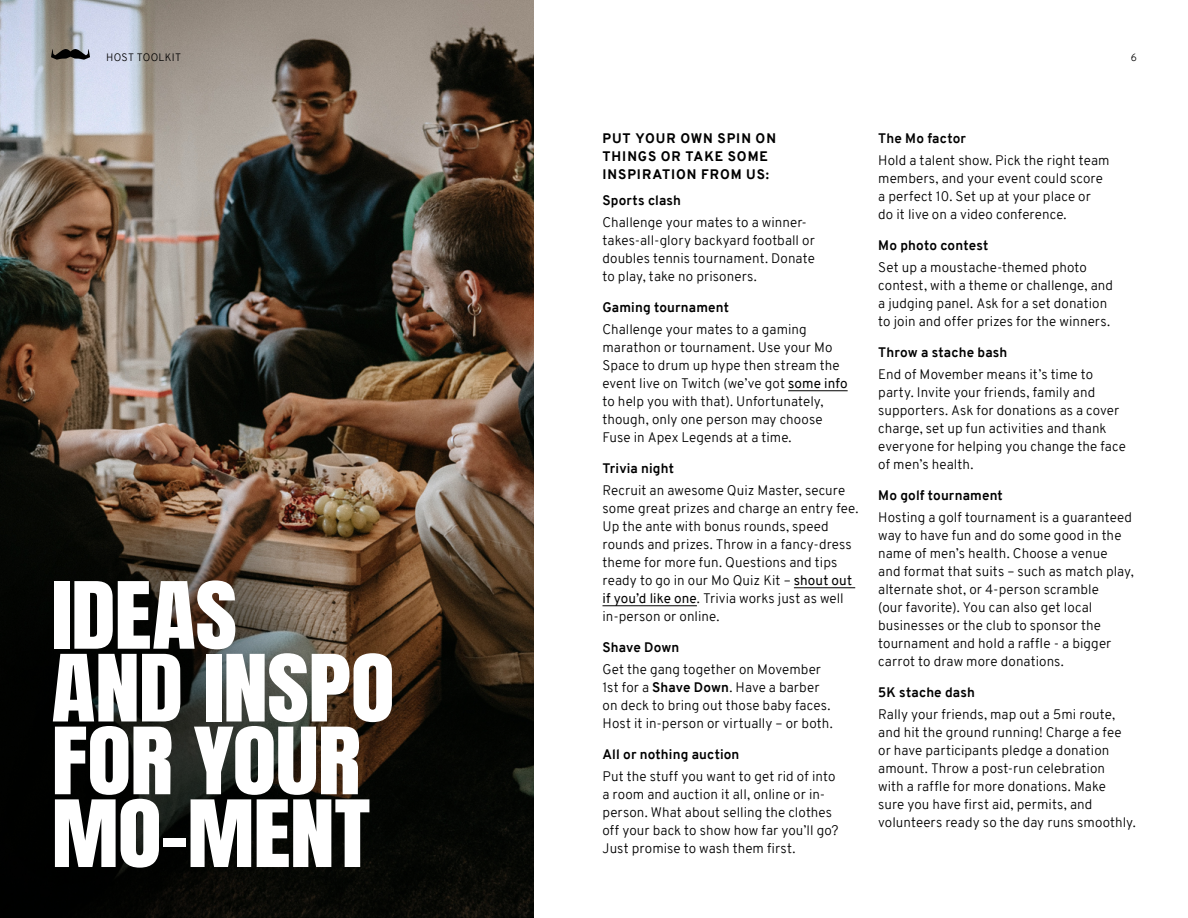
<style>
.page{position:relative;width:1188px;height:918px;background:#fff}
.page>*{position:absolute;margin:0;border:0;box-sizing:border-box;transform-origin:0 0}
.t1{font:78.75px/72.8px "Anton";letter-spacing:-.01em;color:#fff;scale:1.15 1}
.t2{font:300 13.5px/18px "Overpass";letter-spacing:.005em;color:#000}
.t3{font:700 13.5px "Overpass";letter-spacing:.01em;color:#000}
.t4{font:800 13.5px/18px "Overpass";letter-spacing:.07em;color:#000}
.t5{font:300 10.5px "Overpass";letter-spacing:.025em;color:#000}
.s1{font-weight:400}
.s2{font-weight:700}
</style>
<div class="page">
<img style="left:0;top:0;width:534px;height:918px">
<svg style="left:0;top:482px;width:349px;height:436px;background:#26211a"></svg>
<svg style="left:51px;top:49px;width:39px;height:11px"></svg>
<hr style="left:788px;top:390px;width:60px;height:1px;background:#000">
<hr style="left:794px;top:587px;width:61px;height:1px;background:#000">
<hr style="left:603px;top:605px;width:94px;height:1px;background:#000">
<p class="t5" style="left:106px;top:50px;width:77px">HOST TOOLKIT</p>
<p class="t5" style="left:1131px;top:50px;width:8px">6</p>
<h1 class="t1" style="left:51px;top:585px;width:300px">IDEAS<br>AND INSPO<br>FOR YOUR<br>MO-MENT</h1>
<p class="t4" style="left:603px;top:129px;width:175px">PUT YOUR OWN SPIN ON<br>THINGS OR TAKE SOME<br>INSPIRATION FROM US:</p>
<p class="t3" style="left:603px;top:191px;width:80px">Sports clash</p>
<p class="t2" style="left:603px;top:214px;width:214px">Challenge your mates to a winner&shy;takes-all-glory backyard football or doubles tennis tournament. Donate to play, take no prisoners.</p>
<p class="t3" style="left:603px;top:298px;width:128px">Gaming tournament</p>
<p class="t2" style="left:603px;top:321px;width:247px">Challenge your mates to a gaming marathon or tournament. Use your Mo Space to drum up hype then stream the event live on Twitch (we’ve got <span class="s1">some info </span>to help you with that). Unfortunately, though, only one person may choose Fuse in Apex Legends at a time.</p>
<p class="t3" style="left:603px;top:459px;width:73px">Trivia night</p>
<p class="t2" style="left:603px;top:482px;width:258px">Recruit an awesome Quiz Master, secure some great prizes and charge an entry fee.<br>Up the ante with bonus rounds, speed rounds and prizes. Throw in a fancy-dress theme for more fun. Questions and tips ready to go in our Mo Quiz Kit – <span class="s1">shout out if you’d like one</span>. Trivia works just as well in-person or online.</p>
<p class="t3" style="left:603px;top:638px;width:78px">Shave Down</p>
<p class="t2" style="left:603px;top:661px;width:232px">Get the gang together on Movember 1st for a <span class="s2">Shave Down</span>. Have a barber on deck to bring out those baby faces.<br>Host it in-person or virtually – or both.</p>
<p class="t3" style="left:603px;top:745px;width:138px">All or nothing auction</p>
<p class="t2" style="left:603px;top:768px;width:238px">Put the stuff you want to get rid of into a room and auction it all, online or in&shy;person. What about selling the clothes off your back to show how far you’ll go?<br>Just promise to wash them first.</p>
<p class="t3" style="left:878px;top:128px;width:89px">The Mo factor</p>
<p class="t2" style="left:878px;top:151px;width:233px">Hold a talent show. Pick the right team members, and your event could score a perfect 10. Set up at your place or<br>do it live on a video conference.</p>
<p class="t3" style="left:878px;top:235px;width:112px">Mo photo contest</p>
<p class="t2" style="left:878px;top:258px;width:236px">Set up a moustache-themed photo contest, with a theme or challenge, and a judging panel. Ask for a set donation to join and offer prizes for the winners.</p>
<p class="t3" style="left:878px;top:342px;width:131px">Throw a stache bash</p>
<p class="t2" style="left:878px;top:365px;width:249px">End of Movember means it’s time to party. Invite your friends, family and supporters. Ask for donations as a cover charge, set up fun activities and thank everyone for helping you change the face of men’s health.</p>
<p class="t3" style="left:878px;top:485px;width:126px">Mo golf tournament</p>
<p class="t2" style="left:878px;top:508px;width:257px">Hosting a golf tournament is a guaranteed way to have fun and do some good in the name of men’s health. Choose a venue<br>and format that suits – such as match play, alternate shot, or 4-person scramble<br>(our favorite). You can also get local businesses or the club to sponsor the tournament and hold a raffle - a bigger carrot to draw more donations.</p>
<p class="t3" style="left:878px;top:682px;width:98px">5K stache dash</p>
<p class="t2" style="left:878px;top:705px;width:259px">Rally your friends, map out a 5mi route, and hit the ground running! Charge a fee or have participants pledge a donation amount. Throw a post-run celebration<br>with a raffle for more donations. Make<br>sure you have first aid, permits, and volunteers ready so the day runs smoothly.</p>
</div>
